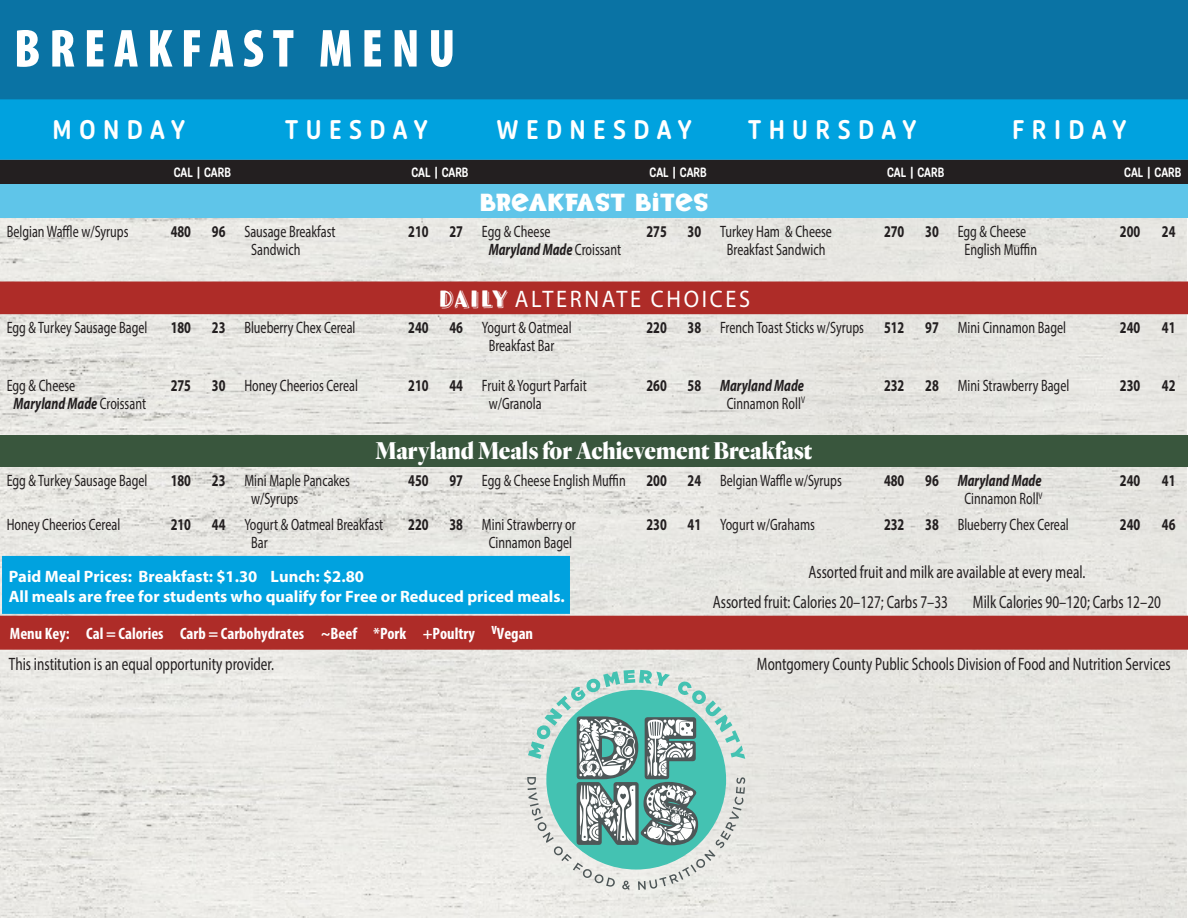
<style>
.page{position:relative;width:1188px;height:918px;background:#fff}
.page>*{position:absolute;margin:0;border:0;box-sizing:border-box;transform-origin:0 0}
.t1{font:900 condensed 54px "Myriad Pro";letter-spacing:.17em;color:#fff;scale:.96 1}
.Reversed_MonTuesWed{font:27px "Caraque Medium Solid";letter-spacing:.3em;color:#fff}
.ReversedDay{font:900 24px "Reiher Headline";color:#fff;scale:.93 1}
.ReversedDay-2{font:24px "Myriad Pro";letter-spacing:.12em;color:#fff;scale:.93 1}
.ReversedDay-3{font:24px "Bad Typ";color:#fff;scale:.93 1}
.t2{font:semi-condensed 18px/30.3px "Myriad Pro";color:#231f20;scale:.8 1}
.Entree1{font:semi-condensed 16.5px/18px "Myriad Pro";color:#231f20;scale:.8 1}
.CarbsCals{font:700 semi-condensed 16.5px "Myriad Pro";color:#231f20;scale:.8 1}
.t3{font:700 16.5px/19.8px "Myriad Pro";color:#fff}
.t4{font:700 condensed 16.5px "Myriad Pro";color:#fff}
.Entree1-2{font:italic 700 semi-condensed 16.5px/18px "Myriad Pro";color:#231f20;text-align:center;scale:.8 1}
.ReversedDay-4{font:13.5px "Caraque Medium Solid";color:#fff;scale:.93 1}
.s1{font-weight:700;font-style:italic}
.s2{font-family:"Tomarik Display Shadow"}
.s3{font-weight:400;font-style:normal}
</style>
<div class="page">
<img style="left:0;top:217px;width:1186px;height:701px">
<div style="left:0;top:0;width:1188px;height:99px;background:#0a73a4"></div>
<div style="left:0;top:99px;width:1188px;height:61px;background:#00a2df"></div>
<div style="left:0;top:160px;width:1188px;height:24px;background:#231f20"></div>
<div style="left:0;top:184px;width:1188px;height:33px;background:#5fc5e9"></div>
<svg style="left:0;top:282px;width:1188px;height:368px;background:#d9bcb8"></svg>
<div style="left:0;top:436px;width:1188px;height:31px;background:#39563d"></div>
<svg style="left:527px;top:670px;width:218px;height:220px;background:#9ec6c0"></svg>
<div style="left:2px;top:556px;width:568px;height:58px;background:#00a2df"></div>
<p class="t1" style="left:14px;top:14px;width:461px">BREAKFAST MENU</p>
<p class="Reversed_MonTuesWed" style="left:53px;top:113px;width:134px">MONDAY</p>
<p class="Reversed_MonTuesWed" style="left:285px;top:113px;width:144px">TUESDAY</p>
<p class="Reversed_MonTuesWed" style="left:497px;top:113px;width:196px">WEDNESDAY</p>
<p class="Reversed_MonTuesWed" style="left:748px;top:113px;width:170px">THURSDAY</p>
<p class="Reversed_MonTuesWed" style="left:1012px;top:113px;width:116px">FRIDAY</p>
<p class="ReversedDay-4" style="left:174px;top:164px;width:63px">CAL | CARB</p>
<p class="ReversedDay-4" style="left:411px;top:164px;width:63px">CAL | CARB</p>
<p class="ReversedDay-4" style="left:650px;top:164px;width:63px">CAL | CARB</p>
<p class="ReversedDay-4" style="left:887px;top:164px;width:63px">CAL | CARB</p>
<p class="ReversedDay-4" style="left:1124px;top:164px;width:63px">CAL | CARB</p>
<p class="ReversedDay-3" style="left:480px;top:187px;width:248px">BREAKFAST BITES</p>
<p class="Entree1" style="left:7px;top:222px;width:154px">Belgian Waffle w/Syrups</p>
<p class="CarbsCals" style="left:171px;top:220px;width:27px">480</p>
<p class="CarbsCals" style="left:212px;top:220px;width:19px">96</p>
<p class="Entree1" style="left:251px;top:222px;width:107px;text-indent:-7px">Sausage Breakfast<br>Sandwich</p>
<p class="CarbsCals" style="left:408px;top:220px;width:27px">210</p>
<p class="CarbsCals" style="left:449px;top:220px;width:19px">27</p>
<p class="Entree1" style="left:489px;top:222px;width:167px;text-indent:-7px">Egg &amp; Cheese<br><span class="s1">Maryland Made</span> Croissant</p>
<p class="CarbsCals" style="left:646px;top:220px;width:27px">275</p>
<p class="CarbsCals" style="left:688px;top:220px;width:19px">30</p>
<p class="Entree1" style="left:720px;top:222px;width:141px;text-align:center">Turkey Ham &amp; Cheese<br>Breakfast Sandwich</p>
<p class="CarbsCals" style="left:884px;top:220px;width:27px">270</p>
<p class="CarbsCals" style="left:925px;top:220px;width:19px">30</p>
<p class="Entree1" style="left:964px;top:222px;width:92px;text-indent:-7px">Egg &amp; Cheese<br>English Muffin</p>
<p class="CarbsCals" style="left:1120px;top:220px;width:27px">200</p>
<p class="CarbsCals" style="left:1162px;top:220px;width:19px">24</p>
<p class="ReversedDay-2" style="left:438px;top:285px;width:337px"><span class="s2">DAILY</span> ALTERNATE CHOICES</p>
<p class="Entree1" style="left:7px;top:319px;width:177px">Egg &amp; Turkey Sausage Bagel</p>
<p class="CarbsCals" style="left:171px;top:317px;width:27px">180</p>
<p class="CarbsCals" style="left:212px;top:317px;width:19px">23</p>
<p class="Entree1" style="left:244px;top:319px;width:140px">Blueberry Chex Cereal</p>
<p class="CarbsCals" style="left:408px;top:317px;width:27px">240</p>
<p class="CarbsCals" style="left:449px;top:317px;width:19px">46</p>
<p class="Entree1" style="left:489px;top:319px;width:105px;text-indent:-7px">Yogurt &amp; Oatmeal<br>Breakfast Bar</p>
<p class="CarbsCals" style="left:646px;top:317px;width:27px">220</p>
<p class="CarbsCals" style="left:688px;top:317px;width:19px">38</p>
<p class="Entree1" style="left:720px;top:319px;width:181px">French Toast Sticks w/Syrups</p>
<p class="CarbsCals" style="left:884px;top:317px;width:27px">512</p>
<p class="CarbsCals" style="left:925px;top:317px;width:19px">97</p>
<p class="Entree1" style="left:958px;top:319px;width:137px">Mini Cinnamon Bagel</p>
<p class="CarbsCals" style="left:1120px;top:317px;width:27px">240</p>
<p class="CarbsCals" style="left:1162px;top:317px;width:19px">41</p>
<p class="Entree1" style="left:13px;top:376px;width:167px;text-indent:-7px">Egg &amp; Cheese<br><span class="s1">Maryland Made</span> Croissant</p>
<p class="CarbsCals" style="left:171px;top:375px;width:27px">275</p>
<p class="CarbsCals" style="left:212px;top:375px;width:19px">30</p>
<p class="Entree1" style="left:244px;top:376px;width:144px">Honey Cheerios Cereal</p>
<p class="CarbsCals" style="left:408px;top:375px;width:27px">210</p>
<p class="CarbsCals" style="left:449px;top:375px;width:19px">44</p>
<p class="Entree1" style="left:489px;top:376px;width:124px;text-indent:-7px">Fruit &amp; Yogurt Parfait w/Granola</p>
<p class="CarbsCals" style="left:646px;top:375px;width:27px">260</p>
<p class="CarbsCals" style="left:688px;top:375px;width:19px">58</p>
<p class="Entree1-2" style="left:720px;top:376px;width:108px">Maryland Made<br><span class="s3">Cinnamon Roll</span><sup>V</sup></p>
<p class="CarbsCals" style="left:884px;top:375px;width:27px">232</p>
<p class="CarbsCals" style="left:925px;top:375px;width:19px">28</p>
<p class="Entree1" style="left:958px;top:376px;width:141px">Mini Strawberry Bagel</p>
<p class="CarbsCals" style="left:1120px;top:375px;width:27px">230</p>
<p class="CarbsCals" style="left:1162px;top:375px;width:19px">42</p>
<p class="ReversedDay" style="left:376px;top:435px;width:471px">Maryland Meals for Achievement Breakfast</p>
<p class="Entree1" style="left:7px;top:472px;width:177px">Egg &amp; Turkey Sausage Bagel</p>
<p class="CarbsCals" style="left:171px;top:470px;width:27px">180</p>
<p class="CarbsCals" style="left:212px;top:470px;width:19px">23</p>
<p class="Entree1" style="left:251px;top:472px;width:125px;text-indent:-7px">Mini Maple Pancakes w/Syrups</p>
<p class="CarbsCals" style="left:408px;top:470px;width:27px">450</p>
<p class="CarbsCals" style="left:449px;top:470px;width:19px">97</p>
<p class="Entree1" style="left:482px;top:472px;width:181px">Egg &amp; Cheese English Muffin</p>
<p class="CarbsCals" style="left:646px;top:470px;width:27px">200</p>
<p class="CarbsCals" style="left:688px;top:470px;width:19px">24</p>
<p class="Entree1" style="left:720px;top:472px;width:154px">Belgian Waffle w/Syrups</p>
<p class="CarbsCals" style="left:884px;top:470px;width:27px">480</p>
<p class="CarbsCals" style="left:925px;top:470px;width:19px">96</p>
<p class="Entree1-2" style="left:958px;top:471px;width:108px">Maryland Made<br><span class="s3">Cinnamon Roll</span><sup>V</sup></p>
<p class="CarbsCals" style="left:1120px;top:470px;width:27px">240</p>
<p class="CarbsCals" style="left:1162px;top:470px;width:19px">41</p>
<p class="Entree1" style="left:7px;top:515px;width:144px">Honey Cheerios Cereal</p>
<p class="CarbsCals" style="left:171px;top:514px;width:27px">210</p>
<p class="CarbsCals" style="left:212px;top:514px;width:19px">44</p>
<p class="Entree1" style="left:251px;top:515px;width:167px;text-indent:-7px">Yogurt &amp; Oatmeal Breakfast<br>Bar</p>
<p class="CarbsCals" style="left:408px;top:514px;width:27px">220</p>
<p class="CarbsCals" style="left:449px;top:514px;width:19px">38</p>
<p class="Entree1" style="left:482px;top:515px;width:119px;text-align:center">Mini Strawberry or<br>Cinnamon Bagel</p>
<p class="CarbsCals" style="left:646px;top:514px;width:27px">230</p>
<p class="CarbsCals" style="left:688px;top:514px;width:19px">41</p>
<p class="Entree1" style="left:720px;top:515px;width:120px">Yogurt w/Grahams</p>
<p class="CarbsCals" style="left:884px;top:514px;width:27px">232</p>
<p class="CarbsCals" style="left:925px;top:514px;width:19px">38</p>
<p class="Entree1" style="left:958px;top:515px;width:140px">Blueberry Chex Cereal</p>
<p class="CarbsCals" style="left:1120px;top:514px;width:27px">240</p>
<p class="CarbsCals" style="left:1162px;top:514px;width:19px">46</p>
<p class="t2" style="left:713px;top:557px;width:467px;text-indent:96px">Assorted fruit and milk are available at every meal.<br>Assorted fruit: Calories 20–127; Carbs 7–33</p>
<p class="t3" style="left:9px;top:566px;width:558px">Paid Meal Prices: Breakfast: $1.30 Lunch: $2.80<br>All meals are free for students who qualify for Free or Reduced priced meals.</p>
<p class="t2" style="left:973px;top:587px;width:237px">Milk Calories 90–120; Carbs 12–20</p>
<p class="t4" style="left:10px;top:623px;width:525px">Menu Key: Cal = Calories Carb = Carbohydrates ~Beef *Pork +Poultry vVegan</p>
<p class="t2" style="left:9px;top:649px;width:333px">This institution is an equal opportunity provider.</p>
<p class="t2" style="left:757px;top:649px;width:519px">Montgomery County Public Schools Division of Food and Nutrition Services</p>
</div>
